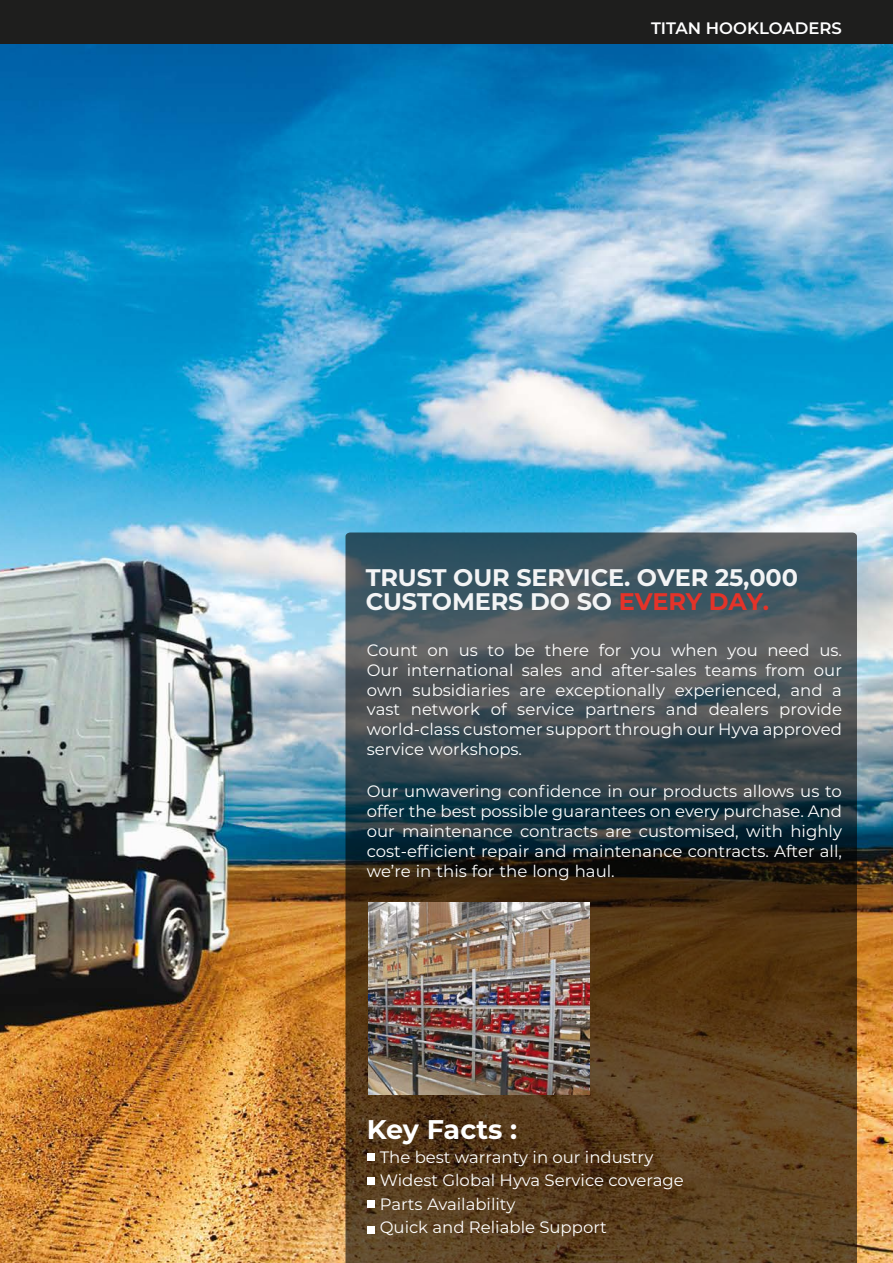
<style>
.page{position:relative;width:893px;height:1263px;background:#fff}
.page>*{position:absolute;margin:0;border:0;box-sizing:border-box;transform-origin:0 0}
.t1{font:700 27px "Montserrat";letter-spacing:-.005em;color:#fff}
.t2{font:700 24px/24px "Montserrat";letter-spacing:-.005em;color:#f3f4f5}
.t3{font:16.5px/19.8px "Montserrat";color:#fff;text-align:justify}
.t4{font:600 16.5px "Montserrat";color:#fff}
.s1{color:#e53329}
</style>
<div class="page">
<img style="left:0;top:44px;width:893px;height:1219px">
<div style="left:0;top:0;width:893px;height:44px;background:#1e1e1d"></div>
<svg style="left:345px;top:532px;width:512px;height:731px;background:#484236"></svg>
<img style="left:368px;top:902px;width:222px;height:192px">
<div style="left:367px;top:1153px;width:8px;height:8px;background:#fff"></div>
<div style="left:367px;top:1177px;width:8px;height:8px;background:#fff"></div>
<div style="left:367px;top:1200px;width:8px;height:8px;background:#fff"></div>
<div style="left:367px;top:1226px;width:8px;height:8px;background:#fff"></div>
<p class="t4" style="left:651px;top:16px;width:192px">TITAN HOOKLOADERS</p>
<h2 class="t2" style="left:366px;top:564px;width:434px">TRUST OUR SERVICE. OVER 25,000<br>CUSTOMERS DO SO <span class="s1">EVERY DAY.</span></h2>
<p class="t3" style="left:367px;top:640px;width:477px">Count on us to be there for you when you need us.<br>Our international sales and after-sales teams from our own subsidiaries are exceptionally experienced, and a vast network of service partners and dealers provide world-class customer support through our Hyva approved service workshops.</p>
<p class="t3" style="left:367px;top:781px;width:477px">Our unwavering confidence in our products allows us to offer the best possible guarantees on every purchase. And our maintenance contracts are customised, with highly cost-efficient repair and maintenance contracts. After all, we’re in this for the long haul.</p>
<h1 class="t1" style="left:367px;top:1110px;width:152px">Key Facts :</h1>
<p class="t3" style="left:380px;top:1145px;width:306px;line-height:23.2px;text-align:left">The best warranty in our industry<br>Widest Global Hyva Service coverage<br>Parts Availability<br>Quick and Reliable Support</p>
</div>
